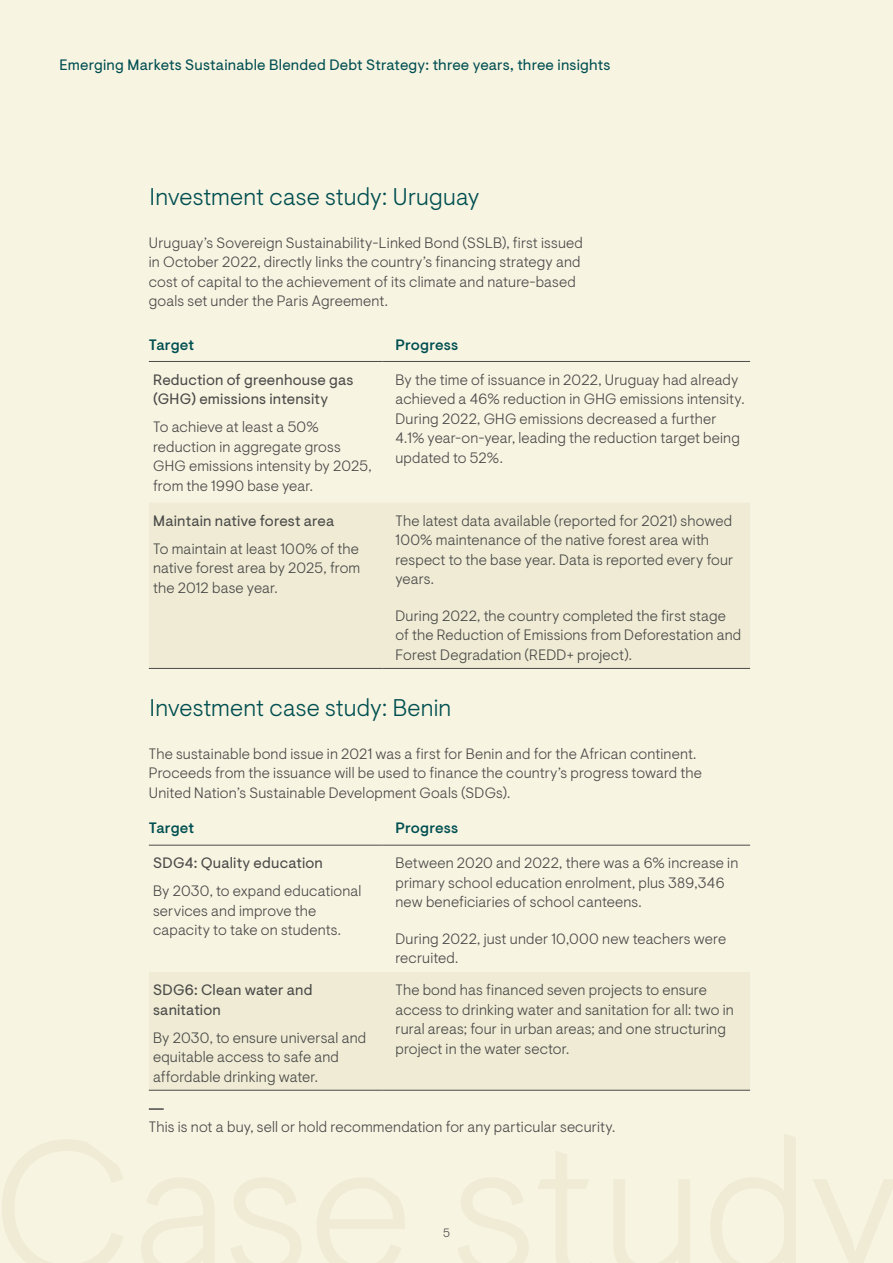
<style>
.page{position:relative;width:893px;height:1263px;background:#f8f4e2}
.page>*{position:absolute;margin:0;border:0;box-sizing:border-box;transform-origin:0 0}
.t1{font:300 24px "Ninety One Visuelt";letter-spacing:.005em;color:#004f51}
.t2{font:300 15px/19.5px "Ninety One Visuelt";letter-spacing:.01em;color:#4a4a49}
.t3{font:15px/19.5px "Ninety One Visuelt";letter-spacing:.015em;color:#4a4a49}
.t4{font:15px "Ninety One Visuelt";letter-spacing:.01em;color:#004f51}
.t5{font:500 15px "Ninety One Visuelt";letter-spacing:.01em;color:#004f51}
.t6{font:300 12px "Ninety One Visuelt";color:#4a4a49}
</style>
<div class="page">
<svg style="left:149px;top:1108px;width:15px;height:2px"></svg>
<div style="left:149px;top:503px;width:601px;height:165px;background:#efebd4"></div>
<hr style="left:149px;top:361px;width:234px;height:1px;background:#4a4a49">
<hr style="left:383px;top:361px;width:367px;height:1px;background:#4a4a49">
<hr style="left:149px;top:668px;width:234px;height:1px;background:#4a4a49">
<hr style="left:383px;top:668px;width:367px;height:1px;background:#4a4a49">
<div style="left:149px;top:972px;width:601px;height:118px;background:#efebd4"></div>
<hr style="left:149px;top:845px;width:234px;height:1px;background:#4a4a49">
<hr style="left:383px;top:845px;width:367px;height:1px;background:#4a4a49">
<hr style="left:149px;top:1090px;width:234px;height:1px;background:#4a4a49">
<hr style="left:383px;top:1090px;width:367px;height:1px;background:#4a4a49">
<p class="t4" style="left:60px;top:56px;width:552px">Emerging Markets Sustainable Blended Debt Strategy: three years, three insights</p>
<h1 class="t1" style="left:150px;top:182px;width:331px">Investment case study: Uruguay</h1>
<p class="t2" style="left:149px;top:233px;width:436px">Uruguay’s Sovereign Sustainability-Linked Bond (SSLB), first issued in October 2022, directly links the country’s financing strategy and cost of capital to the achievement of its climate and nature-based goals set under the Paris Agreement.</p>
<p class="t5" style="left:149px;top:335px;width:47px">Target</p>
<p class="t5" style="left:395px;top:335px;width:64px">Progress</p>
<p class="t3" style="left:153px;top:370px;width:202px">Reduction of greenhouse gas (GHG) emissions intensity</p>
<p class="t2" style="left:153px;top:417px;width:220px">To achieve at least a 50% reduction in aggregate gross<br>GHG emissions intensity by 2025, from the 1990 base year.</p>
<p class="t2" style="left:395px;top:370px;width:350px">By the time of issuance in 2022, Uruguay had already achieved a 46% reduction in GHG emissions intensity.<br>During 2022, GHG emissions decreased a further 4.1% year-on-year, leading the reduction target being updated to 52%.</p>
<p class="t3" style="left:153px;top:511px;width:183px">Maintain native forest area</p>
<p class="t2" style="left:153px;top:539px;width:209px;text-align:justify">To maintain at least 100% of the native forest area by 2025, from the 2012 base year.</p>
<p class="t2" style="left:395px;top:511px;width:339px">The latest data available (reported for 2021) showed 100% maintenance of the native forest area with respect to the base year. Data is reported every four years.</p>
<p class="t2" style="left:395px;top:606px;width:347px">During 2022, the country completed the first stage of the Reduction of Emissions from Deforestation and<br>Forest Degradation (REDD+ project).</p>
<h1 class="t1" style="left:150px;top:694px;width:303px">Investment case study: Benin</h1>
<p class="t2" style="left:149px;top:744px;width:555px">The sustainable bond issue in 2021 was a first for Benin and for the African continent.<br>Proceeds from the issuance will be used to finance the country’s progress toward the<br>United Nation’s Sustainable Development Goals (SDGs).</p>
<p class="t5" style="left:149px;top:819px;width:47px">Target</p>
<p class="t5" style="left:395px;top:819px;width:64px">Progress</p>
<p class="t3" style="left:153px;top:854px;width:171px">SDG4: Quality education</p>
<p class="t2" style="left:153px;top:882px;width:210px">By 2030, to expand educational services and improve the capacity to take on students.</p>
<p class="t2" style="left:395px;top:854px;width:344px">Between 2020 and 2022, there was a 6% increase in primary school education enrolment, plus 389,346 new beneficiaries of school canteens.</p>
<p class="t2" style="left:395px;top:929px;width:332px">During 2022, just under 10,000 new teachers were recruited.</p>
<p class="t3" style="left:153px;top:981px;width:161px">SDG6: Clean water and sanitation</p>
<p class="t2" style="left:153px;top:1028px;width:215px">By 2030, to ensure universal and equitable access to safe and affordable drinking water.</p>
<p class="t2" style="left:395px;top:980px;width:340px">The bond has financed seven projects to ensure access to drinking water and sanitation for all: two in rural areas; four in urban areas; and one structuring project in the water sector.</p>
<p class="t2" style="left:149px;top:1117px;width:468px">This is not a buy, sell or hold recommendation for any particular security.</p>
<p class="t6" style="left:443px;top:1226px;width:8px">5</p>
</div>
